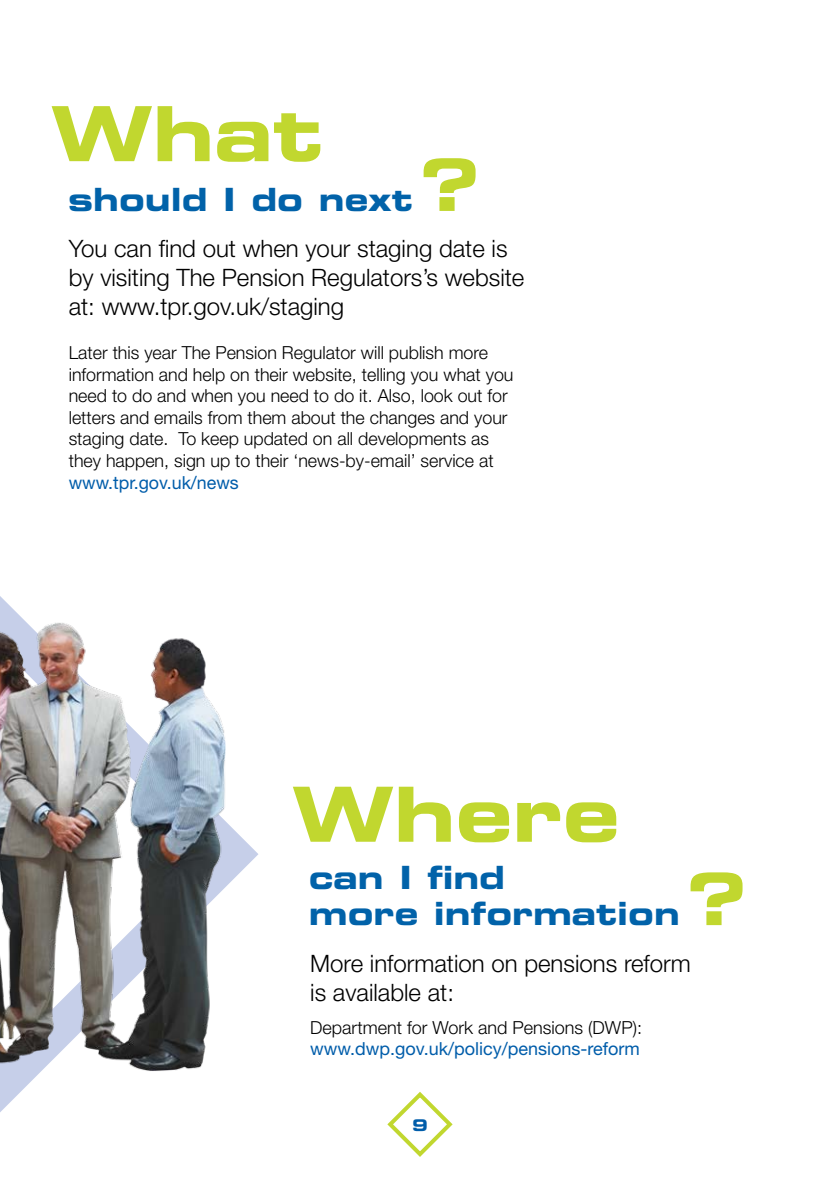
<style>
.page{position:relative;width:840px;height:1191px;background:#fff}
.page>*{position:absolute;margin:0;border:0;box-sizing:border-box;transform-origin:0 0}
.t1{font:76px "Eurostile Bold Extended Two";color:#c1d72f}
.t2{font:72px "Eurostile Bold Extended Two";color:#c1d72f}
.t3{font:32px/36px "Eurostile Bold Extended Two";color:#0162a9}
.t4{font:300 24px/28.8px "Helvetica Neue";color:#000}
.t5{font:300 18px/21.6px "Helvetica Neue";color:#000}
.t6{font:18px "Helvetica Neue";color:#005daa}
.t7{font:16px "Eurostile Bold Extended Two";color:#005daa}
</style>
<div class="page">
<svg style="left:387px;top:1092px;width:66px;height:65px"></svg>
<svg style="left:0;top:596px;width:259px;height:516px"></svg>
<img style="left:0;top:623px;width:225px;height:448px">
<h1 class="t1" style="left:51px;top:80px;width:274px">What</h1>
<h3 class="t3" style="left:68px;top:181px;width:346px">should I do next</h3>
<h2 class="t2" style="left:420px;top:134px;width:60px">?</h2>
<h3 class="t4" style="left:69px;top:234px;width:457px">You can find out when your staging date is by visiting The Pension Regulators’s website at: www.tpr.gov.uk/staging</h3>
<p class="t5" style="left:69px;top:341px;width:446px">Later this year The Pension Regulator will publish more information and help on their website, telling you what you need to do and when you need to do it. Also, look out for letters and emails from them about the changes and your staging date. To keep updated on all developments as they happen, sign up to their ‘news-by-email’ service at</p>
<p class="t6" style="left:69px;top:471px;width:171px">www.tpr.gov.uk/news</p>
<h1 class="t1" style="left:292px;top:761px;width:328px">Where</h1>
<h3 class="t3" style="left:309px;top:859px;width:372px">can I find<br>more information</h3>
<h2 class="t2" style="left:687px;top:848px;width:60px">?</h2>
<h3 class="t4" style="left:310px;top:948px;width:382px">More information on pensions reform is available at:</h3>
<p class="t5" style="left:310px;top:1016px;width:333px">Department for Work and Pensions (DWP):</p>
<p class="t6" style="left:310px;top:1038px;width:331px">www.dwp.gov.uk/policy/pensions-reform</p>
<p class="t7" style="left:412px;top:1113px;width:17px">9</p>
</div>
